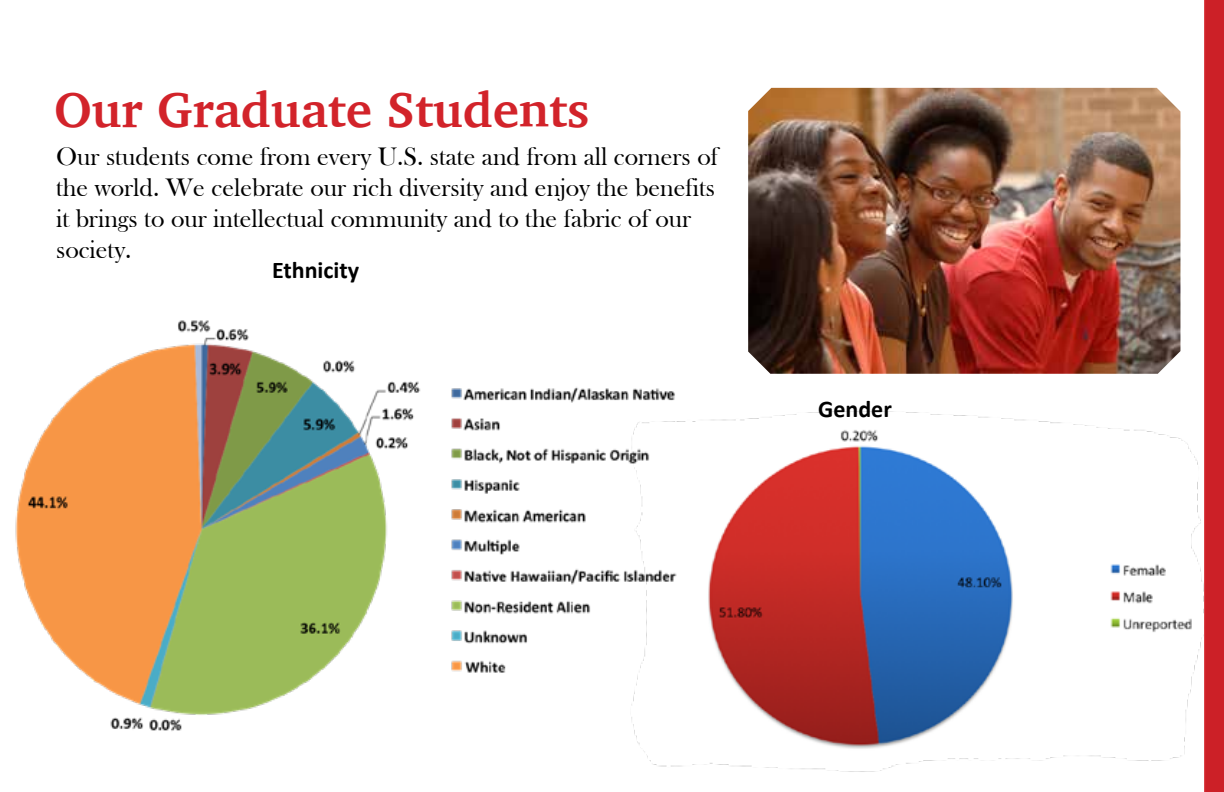
<style>
.page{position:relative;width:1224px;height:792px;background:#fff}
.page>*{position:absolute;margin:0;border:0;box-sizing:border-box;transform-origin:0 0}
.t1{font:700 50px "Charter";color:#d2232a}
.t2{font:26px/31.2px "Bask Old Face";color:#000}
.t3{font:700 24px "Calibri";color:#000}
</style>
<div class="page">
<img style="left:653px;top:411px;width:551px;height:361px">
<img style="left:748px;top:88px;width:432px;height:286px">
<img style="left:15px;top:320px;width:680px;height:442px">
<div style="left:1204px;top:0;width:20px;height:792px;background:#cc2027"></div>
<h1 class="t1" style="left:54px;top:67px;width:537px">Our Graduate Students</h1>
<p class="t2" style="left:56px;top:141px;width:663px">Our students come from every U.S. state and from all corners of the world. We celebrate our rich diversity and enjoy the benefits it brings to our intellectual community and to the fabric of our society.</p>
<p class="t3" style="left:272px;top:255px;width:89px">Ethnicity</p>
<p class="t3" style="left:818px;top:394px;width:75px">Gender</p>
</div>
